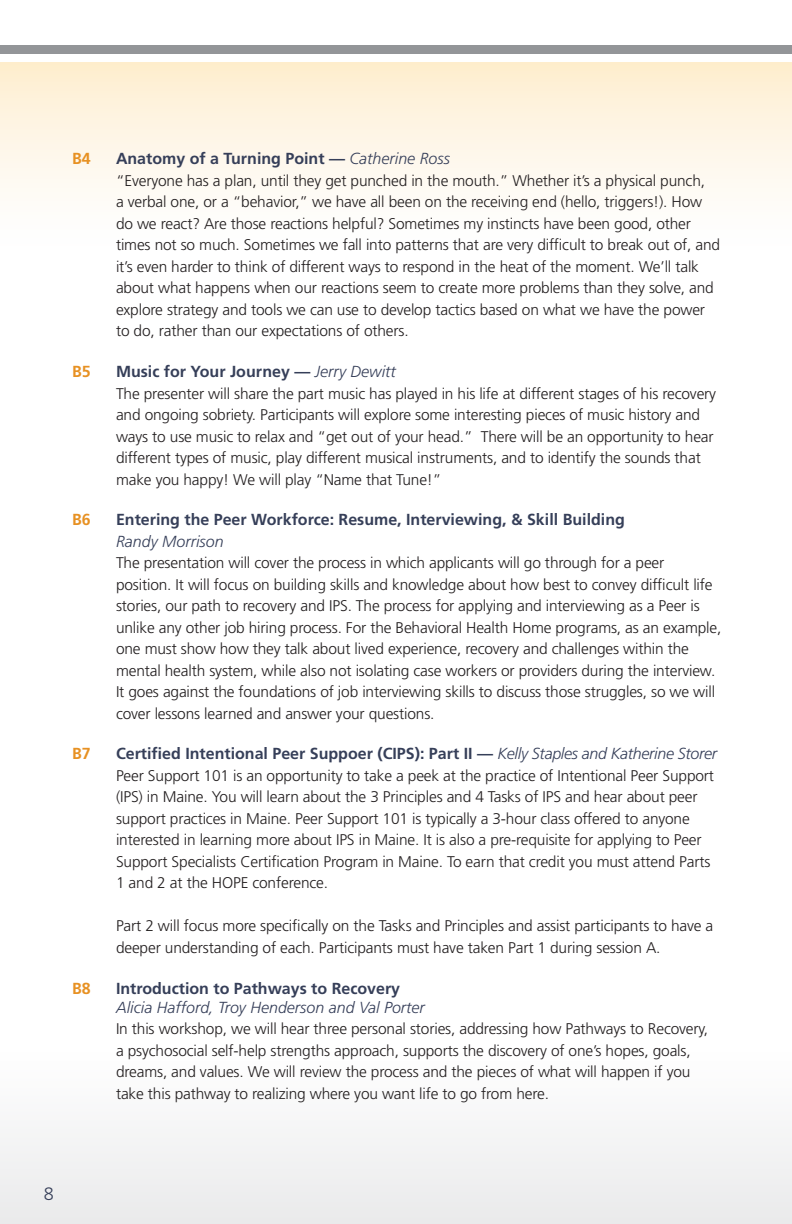
<style>
.page{position:relative;width:792px;height:1224px;background:#fff}
.page>*{position:absolute;margin:0;border:0;box-sizing:border-box;transform-origin:0 0}
.t1{font:300 18px "Frutiger LT Std";color:#363f59}
.t2{font:700 16px "Frutiger LT Std";color:#363f59}
.t3{font:italic 300 16px "Frutiger LT Std";color:#363f59}
.t4{font:700 16px "Frutiger LT Std";color:#e79123}
.t5{font:300 15.6px/21.4px "Frutiger LT Std";letter-spacing:-.01em;color:#231f20}
.s1{font-weight:300;font-style:italic}
</style>
<div class="page">
<div style="left:0;top:62px;width:792px;height:185px;background:linear-gradient(to bottom,#feeed0,#feffff)"></div>
<div style="left:0;top:46px;width:792px;height:8px;background:#939598"></div>
<div style="left:0;top:1048px;width:792px;height:176px;background:#f5f5f5"></div>
<p class="t4" style="left:72px;top:149px;width:20px">B4</p>
<p class="t2" style="left:116px;top:149px;width:335px">Anatomy of a Turning Point — <span class="s1">Catherine Ross</span></p>
<p class="t5" style="left:116px;top:170px;width:606px">“Everyone has a plan, until they get punched in the mouth.” Whether it’s a physical punch,<br>a verbal one, or a “behavior,” we have all been on the receiving end (hello, triggers!). How do we react? Are those reactions helpful? Sometimes my instincts have been good, other times not so much. Sometimes we fall into patterns that are very difficult to break out of, and it’s even harder to think of different ways to respond in the heat of the moment. We’ll talk about what happens when our reactions seem to create more problems than they solve, and explore strategy and tools we can use to develop tactics based on what we have the power to do, rather than our expectations of others.</p>
<p class="t4" style="left:72px;top:362px;width:20px">B5</p>
<p class="t2" style="left:116px;top:362px;width:281px">Music for Your Journey — <span class="s1">Jerry Dewitt</span></p>
<p class="t5" style="left:116px;top:383px;width:602px">The presenter will share the part music has played in his life at different stages of his recovery and ongoing sobriety. Participants will explore some interesting pieces of music history and ways to use music to relax and “get out of your head.” There will be an opportunity to hear different types of music, play different musical instruments, and to identify the sounds that make you happy! We will play “Name that Tune!”</p>
<p class="t4" style="left:72px;top:510px;width:20px">B6</p>
<p class="t2" style="left:116px;top:510px;width:510px">Entering the Peer Workforce: Resume, Interviewing, &amp; Skill Building</p>
<p class="t3" style="left:116px;top:532px;width:109px">Randy Morrison</p>
<p class="t5" style="left:116px;top:552px;width:607px">The presentation will cover the process in which applicants will go through for a peer position. It will focus on building skills and knowledge about how best to convey difficult life stories, our path to recovery and IPS. The process for applying and interviewing as a Peer is unlike any other job hiring process. For the Behavioral Health Home programs, as an example, one must show how they talk about lived experience, recovery and challenges within the mental health system, while also not isolating case workers or providers during the interview.<br>It goes against the foundations of job interviewing skills to discuss those struggles, so we will cover lessons learned and answer your questions.</p>
<p class="t4" style="left:72px;top:744px;width:20px">B7</p>
<p class="t2" style="left:116px;top:744px;width:603px">Certified Intentional Peer Suppoer (CIPS): Part II — <span class="s1">Kelly Staples and Katherine Storer</span></p>
<p class="t5" style="left:116px;top:765px;width:600px">Peer Support 101 is an opportunity to take a peek at the practice of Intentional Peer Support (IPS) in Maine. You will learn about the 3 Principles and 4 Tasks of IPS and hear about peer support practices in Maine. Peer Support 101 is typically a 3-hour class offered to anyone interested in learning more about IPS in Maine. It is also a pre-requisite for applying to Peer Support Specialists Certification Program in Maine. To earn that credit you must attend Parts 1 and 2 at the HOPE conference.</p>
<p class="t5" style="left:116px;top:916px;width:599px">Part 2 will focus more specifically on the Tasks and Principles and assist participants to have a deeper understanding of each. Participants must have taken Part 1 during session A.</p>
<p class="t4" style="left:72px;top:979px;width:20px">B8</p>
<p class="t2" style="left:116px;top:979px;width:286px">Introduction to Pathways to Recovery</p>
<p class="t3" style="left:116px;top:998px;width:310px">Alicia Hafford, Troy Henderson and Val Porter</p>
<p class="t5" style="left:116px;top:1018px;width:594px">In this workshop, we will hear three personal stories, addressing how Pathways to Recovery, a psychosocial self-help strengths approach, supports the discovery of one’s hopes, goals, dreams, and values. We will review the process and the pieces of what will happen if you take this pathway to realizing where you want life to go from here.</p>
<p class="t1" style="left:44px;top:1183px;width:12px">8</p>
</div>
